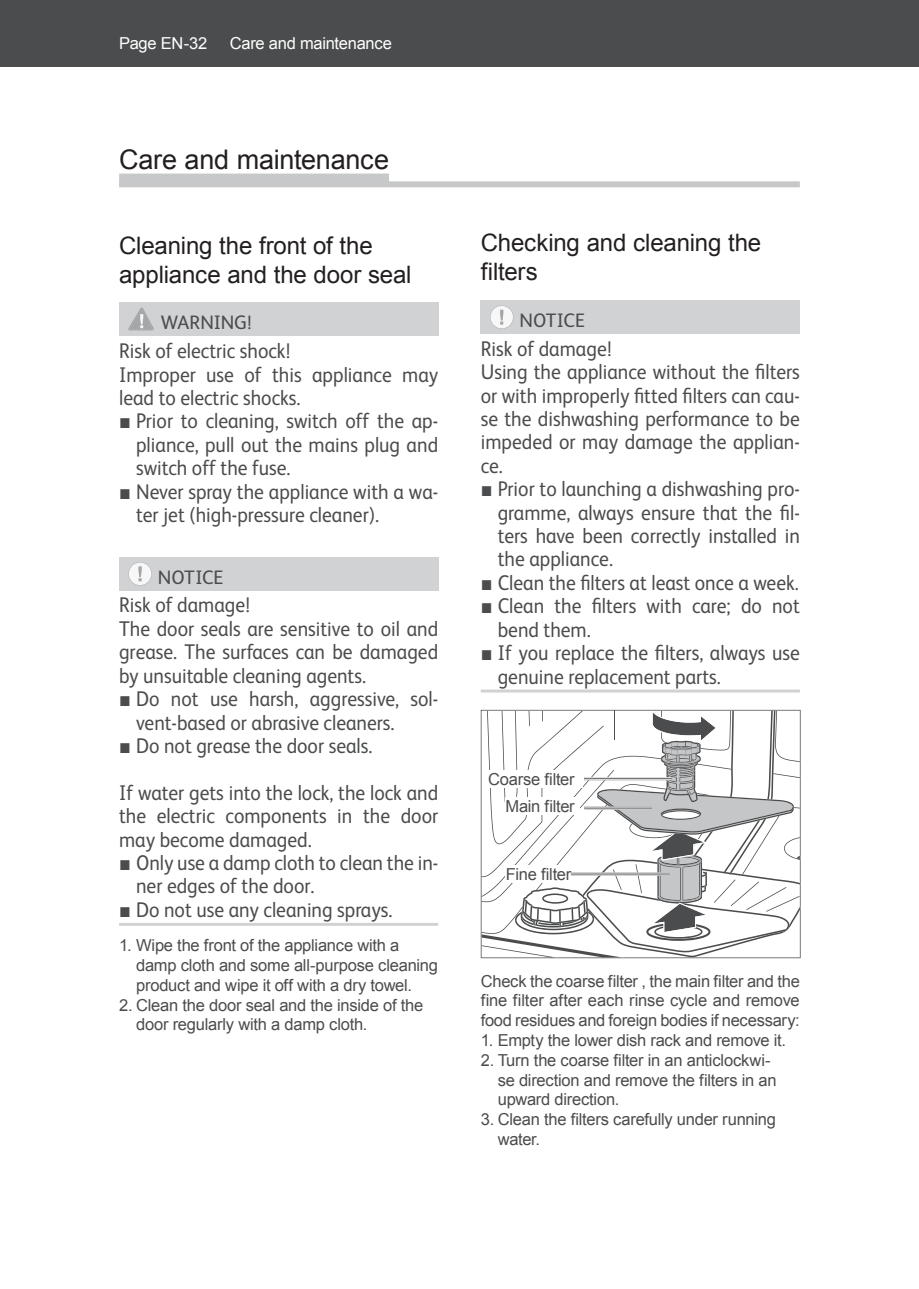
<style>
.page{position:relative;width:919px;height:1289px;background:#fff}
.page>*{position:absolute;margin:0;border:0;box-sizing:border-box;transform-origin:0 0}
.t1{font:27px "Arial";letter-spacing:-.01em;color:#231f20}
.t2{font:24px/28.8px "Arial";letter-spacing:-.005em;color:#231f20}
.t3{font:21.3px/23.4px "FS Albert";color:#4b4c4d;scale:.92 1}
.t4{font:19.5px "FS Albert";color:#4b4c4d}
.t5{font:16.5px/19.8px "Arial";letter-spacing:-.015em;color:#4b4c4d}
.t6{font:16.5px "Arial";letter-spacing:-.015em;color:#fff}
.s1{font-family:"Arial"}
</style>
<div class="page">
<div style="left:906px;top:0;width:12px;height:67px;background:#4b4c4d"></div>
<div style="left:0;top:0;width:906px;height:67px;background:#4b4c4d"></div>
<div style="left:119px;top:173px;width:270px;height:12px;background:#c7c8ca"></div>
<div style="left:119px;top:181px;width:680px;height:6px;background:#c7c8ca"></div>
<div style="left:119px;top:303px;width:319px;height:33px;background:#d1d2d4"></div>
<div style="left:119px;top:557px;width:319px;height:33px;background:#d1d2d4"></div>
<hr style="left:119px;top:922px;width:319px;height:3px;background:#d1d2d4">
<svg style="left:128px;top:307px;width:26px;height:23px"></svg>
<svg style="left:128px;top:562px;width:24px;height:23px"></svg>
<div style="left:480px;top:300px;width:319px;height:33px;background:#d1d2d4"></div>
<hr style="left:480px;top:689px;width:319px;height:3px;background:#d1d2d4">
<svg style="left:490px;top:305px;width:23px;height:24px"></svg>
<svg style="left:481px;top:710px;width:320px;height:247px"></svg>
<div style="left:488px;top:770px;width:94px;height:17px;background:#fff"></div>
<div style="left:505px;top:797px;width:74px;height:17px;background:#fff"></div>
<div style="left:506px;top:865px;width:74px;height:17px;background:#fff"></div>
<hr style="left:584px;top:777px;width:87px;height:3px;background:#4b4c4d">
<hr style="left:584px;top:779px;width:87px;height:1px;background:#fff">
<hr style="left:584px;top:777px;width:87px;height:1px;background:#fff">
<hr style="left:584px;top:806px;width:67px;height:3px;background:#4b4c4d">
<hr style="left:584px;top:808px;width:67px;height:1px;background:#fff">
<hr style="left:584px;top:806px;width:67px;height:1px;background:#fff">
<hr style="left:571px;top:872px;width:98px;height:3px;background:#4b4c4d">
<hr style="left:571px;top:874px;width:98px;height:1px;background:#fff">
<hr style="left:571px;top:872px;width:98px;height:1px;background:#fff">
<p class="t6" style="left:119px;top:33px;width:90px">Page EN-32</p>
<p class="t6" style="left:230px;top:33px;width:164px">Care and maintenance</p>
<p class="t1" style="left:119px;top:141px;width:271px">Care and maintenance</p>
<p class="t2" style="left:119px;top:231px;width:294px">Cleaning the front of the appliance and the door seal</p>
<p class="t4" style="left:161px;top:310px;width:92px">WARNING!</p>
<p class="t3" style="left:119px;top:338px;width:348px">Risk of electric shock!<br>Improper use of this appliance may lead to electric shocks.</p>
<p class="t3" style="left:136px;top:408px;width:330px;text-align:justify;text-indent:-17px"><span class="s1">■</span> Prior to cleaning, switch off the ap&shy;pliance, pull out the mains plug and switch off the fuse.</p>
<p class="t3" style="left:136px;top:478px;width:330px;text-indent:-17px"><span class="s1">■</span> Never spray the appliance with a wa&shy;ter jet (high-pressure cleaner).</p>
<p class="t4" style="left:158px;top:564px;width:67px">NOTICE</p>
<p class="t3" style="left:119px;top:592px;width:348px">Risk of damage!<br>The door seals are sensitive to oil and grease. The surfaces can be damaged by unsuitable cleaning agents.</p>
<p class="t3" style="left:136px;top:686px;width:330px;text-indent:-17px"><span class="s1">■</span> Do not use harsh, aggressive, sol&shy;vent-based or abrasive cleaners.</p>
<p class="t3" style="left:119px;top:721px;width:348px;line-height:46.8px"><span class="s1">■</span> Do not grease the door seals.<br>If water gets into the lock, the lock and</p>
<p class="t3" style="left:119px;top:803px;width:348px">the electric components in the door may become damaged.</p>
<p class="t3" style="left:136px;top:850px;width:330px;text-indent:-17px"><span class="s1">■</span> Only use a damp cloth to clean the in&shy;ner edges of the door.</p>
<p class="t3" style="left:119px;top:896px;width:298px"><span class="s1">■</span> Do not use any cleaning sprays.</p>
<p class="t5" style="left:136px;top:935px;width:303px;text-indent:-17px">1. Wipe the front of the appliance with a damp cloth and some all-purpose cleaning product and wipe it off with a dry towel.</p>
<p class="t5" style="left:136px;top:995px;width:288px;text-indent:-17px">2. Clean the door seal and the inside of the door regularly with a damp cloth.</p>
<p class="t2" style="left:480px;top:229px;width:282px">Checking and cleaning the filters</p>
<p class="t4" style="left:519px;top:307px;width:67px">NOTICE</p>
<p class="t3" style="left:480px;top:335px;width:348px">Risk of damage!<br>Using the appliance without the filters or with improperly fitted filters can cau&shy;se the dishwashing performance to be impeded or may damage the applian&shy;ce.</p>
<p class="t3" style="left:497px;top:476px;width:330px;text-align:justify;text-indent:-17px"><span class="s1">■</span> Prior to launching a dishwashing pro&shy;gramme, always ensure that the fil&shy;ters have been correctly installed in the appliance.</p>
<p class="t3" style="left:480px;top:570px;width:347px"><span class="s1">■</span> Clean the filters at least once a week.</p>
<p class="t3" style="left:497px;top:593px;width:330px;text-indent:-17px"><span class="s1">■</span> Clean the filters with care; do not bend them.</p>
<p class="t3" style="left:497px;top:640px;width:330px;text-indent:-17px"><span class="s1">■</span> If you replace the filters, always use genuine replacement parts.</p>
<p class="t5" style="left:488px;top:765px;width:88px;line-height:27.2px;text-align:right">Coarse filter<br>Main filter</p>
<p class="t5" style="left:506px;top:864px;width:67px">Fine filter</p>
<p class="t5" style="left:480px;top:971px;width:320px;text-align:justify">Check the coarse filter , the main filter and the fine filter after each rinse cycle and remove food residues and foreign bodies if necessary:</p>
<p class="t5" style="left:480px;top:1030px;width:307px">1. Empty the lower dish rack and remove it.</p>
<p class="t5" style="left:497px;top:1050px;width:280px;text-indent:-17px">2. Turn the coarse filter in an anticlockwi&shy;se direction and remove the filters in an upward direction.</p>
<p class="t5" style="left:497px;top:1109px;width:279px;text-indent:-17px">3. Clean the filters carefully under running water.</p>
</div>
